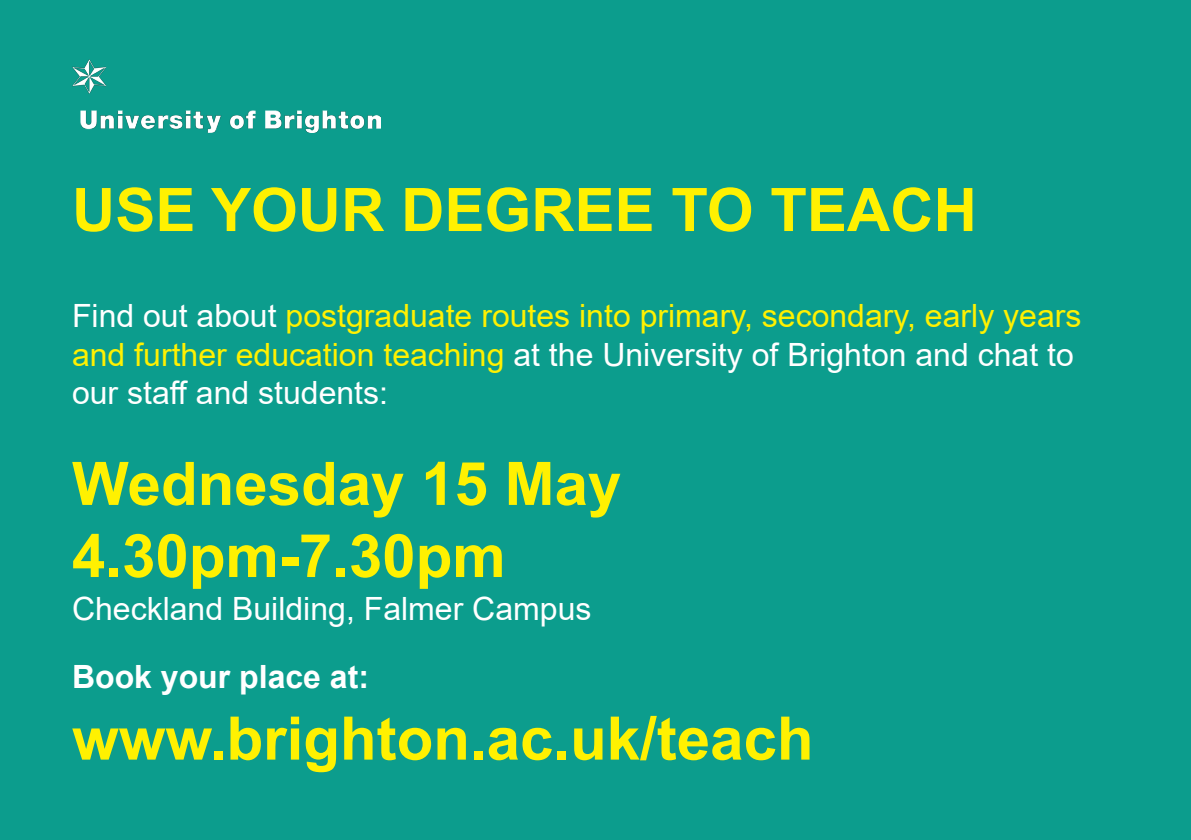
<style>
.page{position:relative;width:1191px;height:840px;background:#fff}
.page>*{position:absolute;margin:0;border:0;box-sizing:border-box;transform-origin:0 0}
.t1{font:700 60px/72px "Arial";color:#fff101}
.t2{font:32px/38.4px "Arial";color:#fff101}
.t3{font:32px "Arial";color:#fff}
.t4{font:700 32px "Arial";color:#fff}
.s1{color:#fff}
</style>
<div class="page">
<div style="left:0;top:0;width:1191px;height:839px;background:#0c9d8d"></div>
<img style="left:72px;top:60px;width:308px;height:73px">
<p class="t1" style="left:72px;top:174px;width:906px">USE YOUR DEGREE TO TEACH</p>
<p class="t2" style="left:72px;top:296px;width:1011px"><span class="s1">Find out about</span> postgraduate routes into primary, secondary, early years and further education teaching <span class="s1">at the University of Brighton and chat to our staff and students:</span></p>
<p class="t1" style="left:72px;top:448px;width:551px">Wednesday 15 May<br>4.30pm-7.30pm</p>
<p class="t3" style="left:72px;top:586px;width:521px">Checkland Building, Falmer Campus</p>
<p class="t4" style="left:72px;top:653px;width:298px">Book your place at:</p>
<p class="t1" style="left:72px;top:702px;width:743px">www.brighton.ac.uk/teach</p>
</div>
